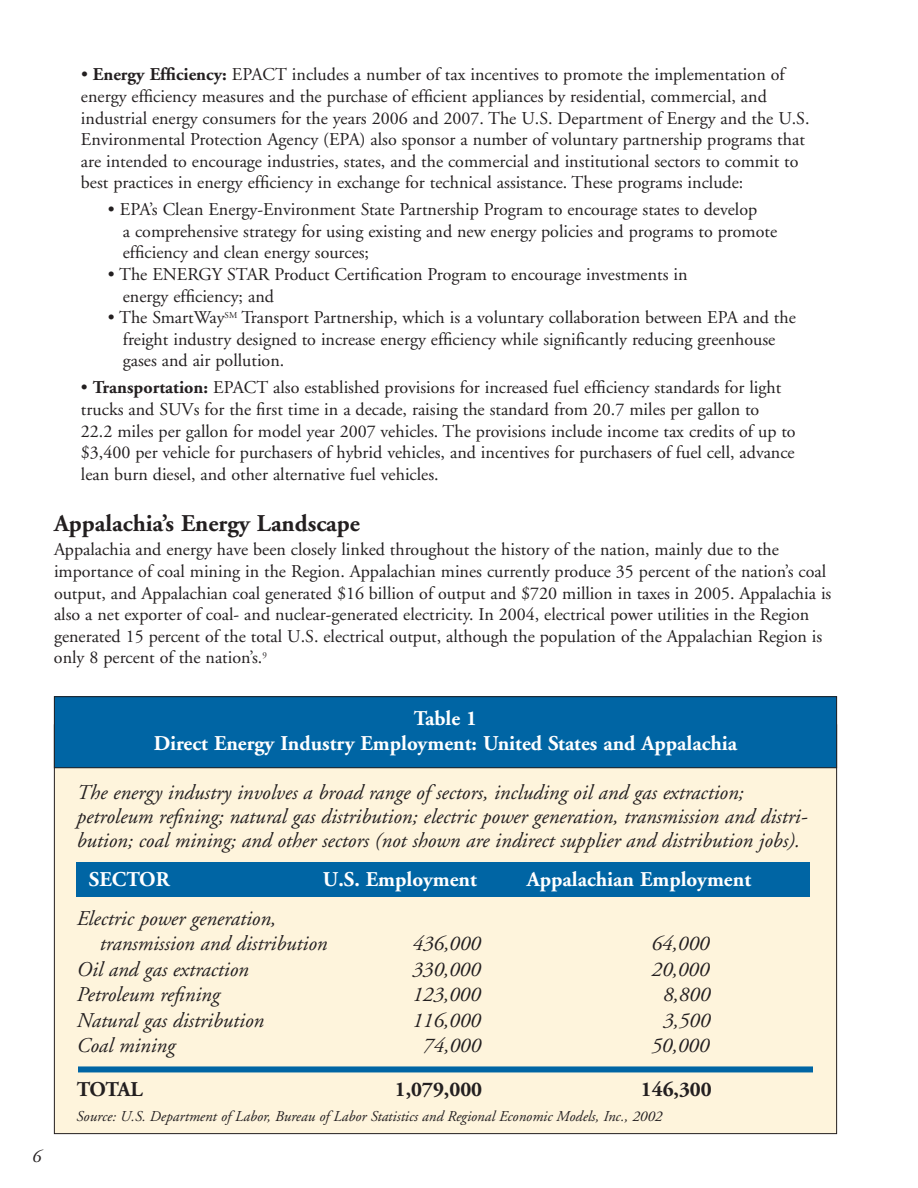
<style>
.page{position:relative;width:918px;height:1188px;background:#fff}
.page>*{position:absolute;margin:0;border:0;box-sizing:border-box;transform-origin:0 0}
.t1{font:700 24px "Adobe Garamond";color:#231f20}
.t2{font:italic 21px/24px "Adobe Garamond";color:#231f20}
.t3{font:700 21px/25.2px "Adobe Garamond";color:#fff;text-align:center}
.t4{font:700 21px "Adobe Garamond";color:#231f20}
.t5{font:18px/21.6px "Adobe Garamond";color:#231f20}
.t6{font:italic 18px "Adobe Garamond";color:#231f20}
.t7{font:italic 15px "Adobe Garamond";color:#231f20}
.s1{font-weight:700}
</style>
<div class="page">
<div style="left:54px;top:725px;width:783px;height:409px;background:#fef4dc"></div>
<div style="left:54px;top:697px;width:783px;height:71px;background:#0065a4"></div>
<div style="left:54px;top:696px;width:783px;height:72px;border:1px solid #231f20"></div>
<div style="left:78px;top:1066px;width:735px;height:6px;background:#0065a4"></div>
<div style="left:76px;top:862px;width:734px;height:35px;background:#0065a4"></div>
<p class="t5" style="left:81px;top:64px;width:730px">• <span class="s1">Energy Efficiency:</span> EPACT includes a number of tax incentives to promote the implementation of energy efficiency measures and the purchase of efficient appliances by residential, commercial, and industrial energy consumers for the years 2006 and 2007. The U.S. Department of Energy and the U.S.<br>Environmental Protection Agency (EPA) also sponsor a number of voluntary partnership programs that are intended to encourage industries, states, and the commercial and institutional sectors to commit to best practices in energy efficiency in exchange for technical assistance. These programs include:</p>
<p class="t5" style="left:123px;top:199px;width:656px;text-indent:-15px">• EPA’s Clean Energy-Environment State Partnership Program to encourage states to develop<br>a comprehensive strategy for using existing and new energy policies and programs to promote efficiency and clean energy sources;</p>
<p class="t5" style="left:123px;top:264px;width:566px;text-indent:-15px">• The ENERGY STAR Product Certification Program to encourage investments in energy efficiency; and</p>
<p class="t5" style="left:123px;top:307px;width:675px;text-indent:-15px">• The SmartWay<sup>SM</sup> Transport Partnership, which is a voluntary collaboration between EPA and the freight industry designed to increase energy efficiency while significantly reducing greenhouse gases and air pollution.</p>
<p class="t5" style="left:81px;top:377px;width:716px">• <span class="s1">Transportation:</span> EPACT also established provisions for increased fuel efficiency standards for light trucks and SUVs for the first time in a decade, raising the standard from 20.7 miles per gallon to<br>22.2 miles per gallon for model year 2007 vehicles. The provisions include income tax credits of up to $3,400 per vehicle for purchasers of hybrid vehicles, and incentives for purchasers of fuel cell, advance lean burn diesel, and other alternative fuel vehicles.</p>
<h1 class="t1" style="left:54px;top:510px;width:308px">Appalachia’s Energy Landscape</h1>
<p class="t5" style="left:54px;top:539px;width:779px">Appalachia and energy have been closely linked throughout the history of the nation, mainly due to the importance of coal mining in the Region. Appalachian mines currently produce 35 percent of the nation’s coal output, and Appalachian coal generated $16 billion of output and $720 million in taxes in 2005. Appalachia is also a net exporter of coal- and nuclear-generated electricity. In 2004, electrical power utilities in the Region generated 15 percent of the total U.S. electrical output, although the population of the Appalachian Region is only 8 percent of the nation’s.<sup>9</sup></p>
<p class="t6" style="left:32px;top:1147px;width:10px">6</p>
<p class="t3" style="left:154px;top:706px;width:585px">Table 1<br>Direct Energy Industry Employment: United States and Appalachia</p>
<p class="t2" style="left:77px;top:781px;width:732px">The energy industry involves a broad range of sectors, including oil and gas extraction; petroleum refining; natural gas distribution; electric power generation, transmission and distri&shy;bution; coal mining; and other sectors (not shown are indirect supplier and distribution jobs).</p>
<p class="t3" style="left:89px;top:867px;width:82px">SECTOR</p>
<p class="t3" style="left:323px;top:867px;width:156px">U.S. Employment</p>
<p class="t3" style="left:527px;top:867px;width:226px">Appalachian Employment</p>
<p class="t2" style="left:100px;top:906px;width:229px;line-height:25.5px;text-indent:-23px">Electric power generation, transmission and distribution</p>
<p class="t2" style="left:412px;top:932px;width:70px">436,000</p>
<p class="t2" style="left:651px;top:932px;width:59px">64,000</p>
<p class="t2" style="left:77px;top:958px;width:174px">Oil and gas extraction</p>
<p class="t2" style="left:412px;top:958px;width:70px">330,000</p>
<p class="t2" style="left:652px;top:958px;width:59px">20,000</p>
<p class="t2" style="left:77px;top:983px;width:144px">Petroleum refining</p>
<p class="t2" style="left:412px;top:983px;width:70px">123,000</p>
<p class="t2" style="left:663px;top:983px;width:49px">8,800</p>
<p class="t2" style="left:77px;top:1009px;width:189px">Natural gas distribution</p>
<p class="t2" style="left:412px;top:1009px;width:70px">116,000</p>
<p class="t2" style="left:663px;top:1009px;width:49px">3,500</p>
<p class="t2" style="left:77px;top:1034px;width:100px">Coal mining</p>
<p class="t2" style="left:423px;top:1034px;width:59px">74,000</p>
<p class="t2" style="left:651px;top:1034px;width:59px">50,000</p>
<p class="t4" style="left:77px;top:1078px;width:68px">TOTAL</p>
<p class="t4" style="left:395px;top:1078px;width:89px">1,079,000</p>
<p class="t4" style="left:641px;top:1078px;width:72px">146,300</p>
<p class="t7" style="left:77px;top:1108px;width:587px">Source: U.S. Department of Labor, Bureau of Labor Statistics and Regional Economic Models, Inc., 2002</p>
</div>
